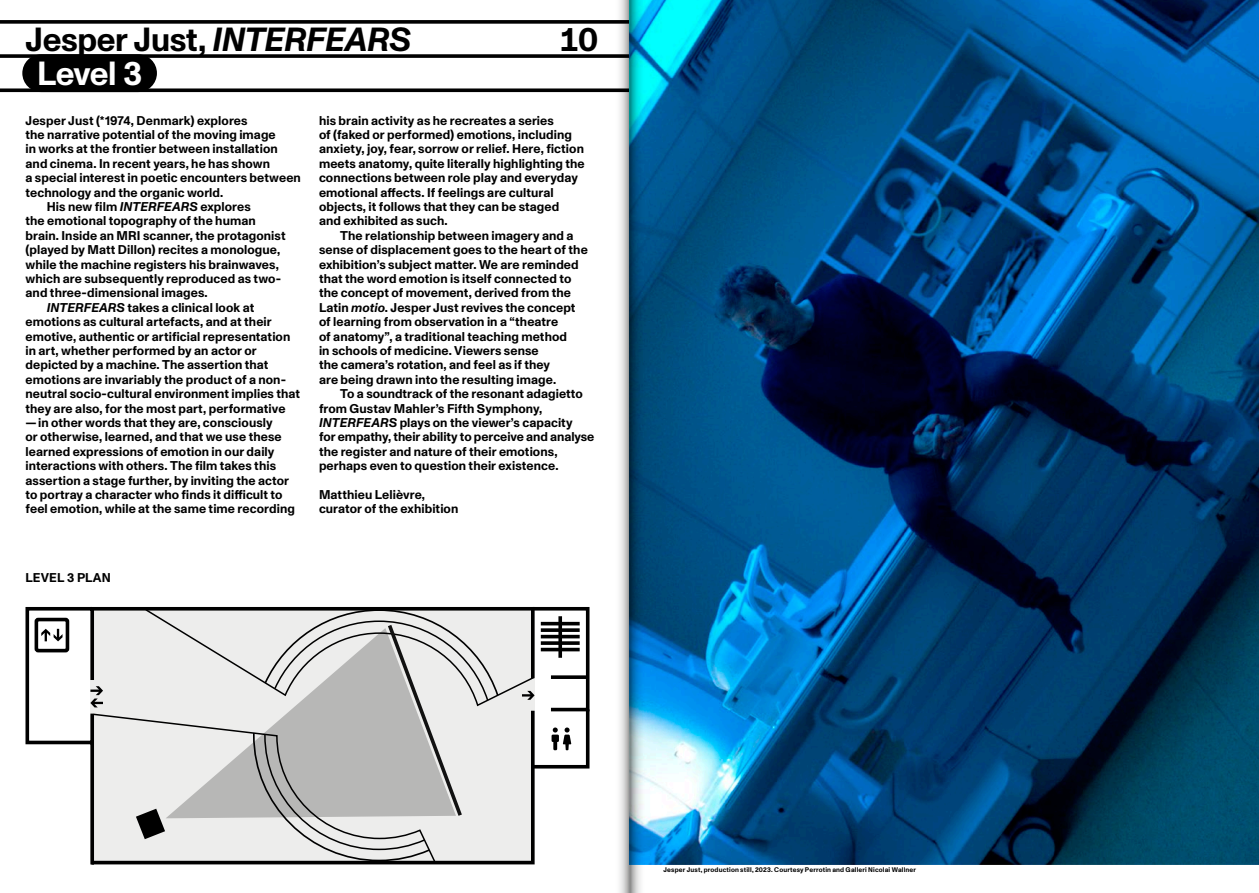
<style>
.page{position:relative;width:1259px;height:893px;background:#fff}
.page>*{position:absolute;margin:0;border:0;box-sizing:border-box;transform-origin:0 0}
.t1{font:700 33.45px "Monument Grotesk";letter-spacing:-.015em;color:#000}
.t2{font:700 33.45px "Monument Grotesk";letter-spacing:-.025em;color:#fff}
.TEXTE_FER_GAUCHE{font:700 12.75px/14.4px "Monument Grotesk";letter-spacing:.005em;color:#000}
.t3{font:700 6.75px "Monument Grotesk";letter-spacing:.02em;color:#000}
.s1{font-style:italic}
</style>
<div class="page">
<svg style="left:0;top:54px;width:613px;height:4px;background:#191919"></svg>
<svg style="left:0;top:20px;width:613px;height:4px;background:#191919"></svg>
<div style="left:22px;top:54px;width:135px;height:38px;background:#000;border-radius:19px"></div>
<svg style="left:25px;top:606px;width:510px;height:259px"></svg>
<svg style="left:90px;top:686px;width:13px;height:21px"></svg>
<div style="left:36px;top:619px;width:31px;height:32px;background:#fff;border-radius:2px"></div>
<div style="left:35px;top:618px;width:34px;height:34px;border:4px solid #000;border-radius:2px"></div>
<svg style="left:41px;top:629px;width:22px;height:12px"></svg>
<svg style="left:92px;top:713px;width:345px;height:152px;background:#c6c6c5"></svg>
<svg style="left:136px;top:606px;width:454px;height:256px;background:#cfcfce"></svg>
<svg style="left:0;top:88px;width:613px;height:4px;fill:#000"></svg>
<img style="left:646px;top:0;width:613px;height:864px">
<svg style="left:613px;top:0;width:33px;height:893px"></svg>
<p class="t1" style="left:26px;top:15px;width:387px">Jesper Just, <span class="s1">INTERFEARS</span></p>
<p class="t1" style="left:559px;top:15px;width:41px">10</p>
<p class="t2" style="left:37px;top:49px;width:108px">Level 3</p>
<p class="TEXTE_FER_GAUCHE" style="left:26px;top:112px;width:277px">Jesper Just (*1974, Denmark) explores<br>the narrative potential of the moving image<br>in works at the frontier between installation and cinema. In recent years, he has shown<br>a special interest in poetic encounters between technology and the organic world.</p>
<p class="TEXTE_FER_GAUCHE" style="left:26px;top:199px;width:262px;text-indent:21px">His new film <span class="s1">INTERFEARS</span> explores<br>the emotional topography of the human brain. Inside an MRI scanner, the protagonist (played by Matt Dillon) recites a monologue, while the machine registers his brainwaves, which are subsequently reproduced as two&shy;and three-dimensional images.</p>
<p class="TEXTE_FER_GAUCHE" style="left:26px;top:300px;width:276px;text-indent:21px"><span class="s1">INTERFEARS</span> takes a clinical look at emotions as cultural artefacts, and at their emotive, authentic or artificial representation in art, whether performed by an actor or depicted by a machine. The assertion that emotions are invariably the product of a non&shy;neutral socio-cultural environment implies that they are also, for the most part, performative</p>
<p class="TEXTE_FER_GAUCHE" style="left:26px;top:415px;width:271px">— in other words that they are, consciously<br>or otherwise, learned, and that we use these learned expressions of emotion in our daily interactions with others. The film takes this assertion a stage further, by inviting the actor to portray a character who finds it difficult to feel emotion, while at the same time recording</p>
<p class="TEXTE_FER_GAUCHE" style="left:319px;top:112px;width:267px">his brain activity as he recreates a series<br>of (faked or performed) emotions, including anxiety, joy, fear, sorrow or relief. Here, fiction meets anatomy, quite literally highlighting the connections between role play and everyday emotional affects. If feelings are cultural objects, it follows that they can be staged<br>and exhibited as such.</p>
<p class="TEXTE_FER_GAUCHE" style="left:319px;top:228px;width:270px;text-indent:21px">The relationship between imagery and a sense of displacement goes to the heart of the exhibition’s subject matter. We are reminded that the word emotion is itself connected to the concept of movement, derived from the Latin <span class="s1">motio</span>. Jesper Just revives the concept of learning from observation in a “theatre<br>of anatomy”, a traditional teaching method<br>in schools of medicine. Viewers sense<br>the camera’s rotation, and feel as if they<br>are being drawn into the resulting image.</p>
<p class="TEXTE_FER_GAUCHE" style="left:319px;top:386px;width:277px;text-indent:21px">To a soundtrack of the resonant adagietto from Gustav Mahler’s Fifth Symphony, <span class="s1">INTERFEARS</span> plays on the viewer’s capacity<br>for empathy, their ability to perceive and analyse the register and nature of their emotions, perhaps even to question their existence.</p>
<p class="TEXTE_FER_GAUCHE" style="left:319px;top:487px;width:141px">Matthieu Lelièvre, curator of the exhibition</p>
<p class="TEXTE_FER_GAUCHE" style="left:25px;top:570px;width:87px">LEVEL 3 PLAN</p>
<p class="t3" style="left:663px;top:864px;width:254px">Jesper Just, production still, 2023. Courtesy Perrotin and Galleri Nicolai Wallner</p>
</div>
